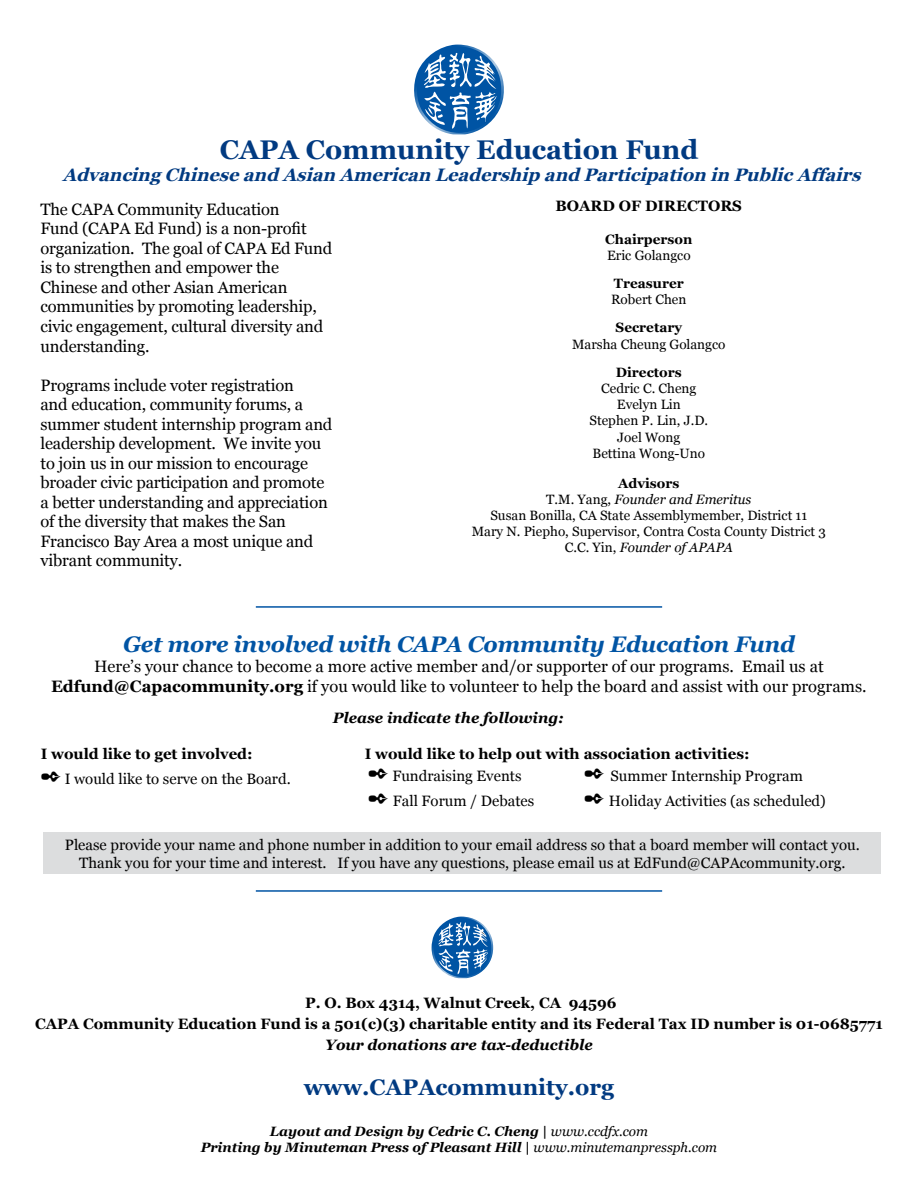
<style>
.page{position:relative;width:918px;height:1188px;background:#fff}
.page>*{position:absolute;margin:0;border:0;box-sizing:border-box;transform-origin:0 0}
.t1{font:700 27px "Georgia";color:#013a81}
.t2{font:italic 700 22.5px "Georgia";letter-spacing:-.01em;color:#0054a4}
.t3{font:700 22.5px "Georgia";color:#013a81}
.t4{font:italic 700 18px "Georgia";color:#013a81}
.t5{font:16.5px/19.5px "Georgia";letter-spacing:-.01em;color:#000}
.t6{font:15px/18px "Georgia";color:#000;text-align:center}
.t7{font:700 15px/21px "Georgia";color:#000;text-align:center}
.t8{font:italic 700 15px "Georgia";color:#000}
.t9{font:13.5px/16.2px "Georgia";color:#000;text-align:center}
.t10{font:italic 700 13.5px/16.2px "Georgia";color:#000;text-align:center}
.t11{font:700 13.5px "Georgia";color:#000}
.s1{font-weight:700}
.s2{font-style:italic}
.s3{font-weight:400}
</style>
<div class="page">
<svg style="left:414px;top:45px;width:90px;height:89px"></svg>
<div style="left:44px;top:832px;width:837px;height:42px;background:#dcddde"></div>
<hr style="left:256px;top:606px;width:406px;height:2px;background:#0054a4">
<hr style="left:256px;top:890px;width:406px;height:2px;background:#0054a4">
<svg style="left:432px;top:917px;width:61px;height:61px"></svg>
<h1 class="t1" style="left:220px;top:133px;width:480px">CAPA Community Education Fund</h1>
<p class="t4" style="left:62px;top:163px;width:806px">AdvancingChineseand Asian American Leadership and Participation in PublicAffairs</p>
<p class="t5" style="left:40px;top:200px;width:293px">The CAPA Community Education<br>Fund (CAPA Ed Fund) is a non-profit organization. The goal of CAPA Ed Fund is to strengthen and empower the Chinese and other Asian American communities by promoting leadership, civic engagement, cultural diversity and understanding.</p>
<p class="t5" style="left:40px;top:375px;width:293px">Programs include voter registration<br>and education, community forums, a summer student internship program and leadership development. We invite you to join us in our mission to encourage broader civic participation and promote a better understanding and appreciation of the diversity that makes the San Francisco Bay Area a most unique and vibrant community.</p>
<p class="t7" style="left:556px;top:196px;width:25px">Board</p>
<p class="t7" style="left:619px;top:196px;width:51px">of Directors</p>
<p class="t11" style="left:605px;top:230px;width:89px">Chairperson</p>
<p class="t9" style="left:607px;top:247px;width:85px">Eric Golangco</p>
<p class="t11" style="left:614px;top:275px;width:71px">Treasurer</p>
<p class="t9" style="left:611px;top:292px;width:77px">Robert Chen</p>
<p class="t11" style="left:616px;top:319px;width:68px">Secretary</p>
<p class="t9" style="left:572px;top:336px;width:155px">Marsha Cheung Golangco</p>
<p class="t11" style="left:616px;top:363px;width:67px">Directors</p>
<p class="t9" style="left:590px;top:380px;width:120px">Cedric C. Cheng<br>Evelyn Lin<br>Stephen P. Lin, J.D.<br>Joel Wong<br>Bettina Wong-Uno</p>
<p class="t9" style="left:472px;top:475px;width:356px"><span class="s1">Advisors<br></span>T.M. Yang, <span class="s2">Founder and Emeritus<br></span>Susan Bonilla, CA State Assemblymember, District 11<br>Mary N. Piepho, Supervisor, Contra Costa County District 3<br>C.C. Yin, <span class="s2">Founder of APAPA</span></p>
<h2 class="t2" style="left:123px;top:630px;width:673px">Get more involved with CAPA Community Education Fund</h2>
<p class="t5" style="left:51px;top:657px;width:817px;text-align:center">Here’s your chance to become a more active member and/or supporter of our programs. Email us at<br><span class="s1">Edfund@Capacommunity.org</span> if you would like to volunteer to help the board and assist with our programs.</p>
<p class="t8" style="left:333px;top:708px;width:232px">Please indicate the following:</p>
<p class="t7" style="left:41px;top:743px;width:214px">I would like to get involved:</p>
<p class="t7" style="left:365px;top:743px;width:387px">I would like to help out with association activities:</p>
<p class="t6" style="left:65px;top:770px;width:227px">I would like to serve on the Board.</p>
<p class="t6" style="left:392px;top:767px;width:131px">Fundraising Events</p>
<p class="t6" style="left:611px;top:767px;width:194px">Summer Internship Program</p>
<p class="t6" style="left:393px;top:792px;width:143px">Fall Forum / Debates</p>
<p class="t6" style="left:609px;top:792px;width:218px">Holiday Activities (as scheduled)</p>
<p class="t6" style="left:65px;top:836px;width:796px">Please provide your name and phone number in addition to your email address so that a board member will contact you.<br>Thank you for your time and interest. If you have any questions, please email us at EdFund@CAPAcommunity.org.</p>
<p class="t7" style="left:35px;top:992px;width:849px">P. O. Box 4314, Walnut Creek, CA 94596<br>CAPA Community Education Fund is a 501(c)(3) charitable entity and its Federal Tax ID number is 01-0685771</p>
<p class="t8" style="left:325px;top:1035px;width:269px">Your donations are tax-deductible</p>
<h2 class="t3" style="left:304px;top:1072px;width:312px">www.CAPAcommunity.org</h2>
<p class="t10" style="left:201px;top:1123px;width:518px">Layout and Design by Cedric C. Cheng | <span class="s3">www.ccdfx.com<br></span>Printing by Minuteman Press of Pleasant Hill | <span class="s3">www.minutemanpressph.com</span></p>
</div>
